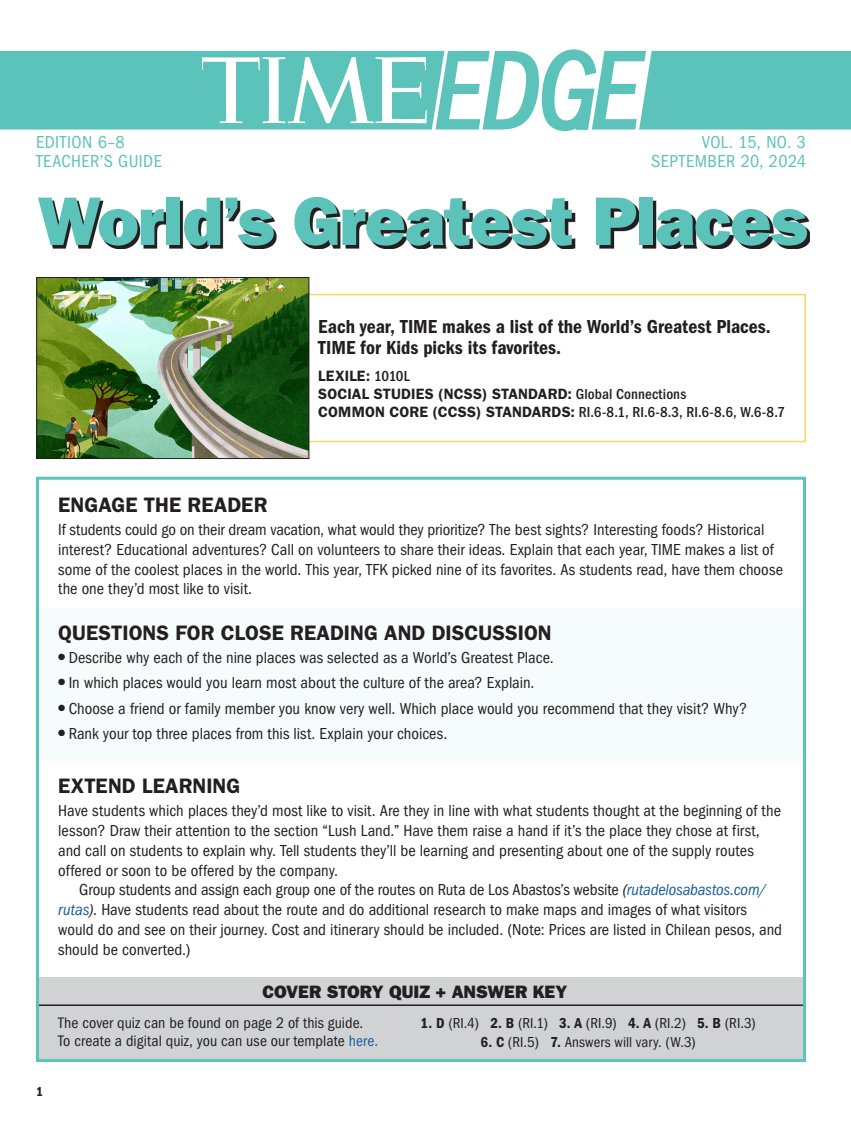
<style>
.page{position:relative;width:851px;height:1134px;background:#fff}
.page>*{position:absolute;margin:0;border:0;box-sizing:border-box;transform-origin:0 0}
.P1_Headline{font:69px "ITC Franklin Gothic Std Hvy";letter-spacing:-.02em;color:#5bc3b9}
.P1_box_heds{font:600 21px "ITC Franklin Gothic Std";color:#231f20}
.p1_subhed{font:19.5px/21px "ITC Franklin Gothic Std Dm Cd";color:#231f20}
.p1_VOL_DATE{font:condensed 18px "ITC Franklin Gothic Std";letter-spacing:.02em;color:#5bc3b9}
.P1_answer_key_hed{font:18px "ITC Franklin Gothic Std Hvy";letter-spacing:-.005em;color:#231f20}
.P1_Edition{font:condensed 18px "ITC Franklin Gothic Std";letter-spacing:.025em;color:#5bc3b9}
.p2_CLOSING_ACTIVITY_text{font:condensed 16.5px/19.8px "ITC Franklin Gothic Std";color:#231f20}
.p2_BEFORE_READING_text{font:condensed 16.5px/19.8px "ITC Franklin Gothic Std";color:#231f20}
.p1_answer_key_text{font:condensed 15.75px/18px "ITC Franklin Gothic Std";color:#231f20}
.P1_answer_key_text{font:condensed 15px "ITC Franklin Gothic Std";letter-spacing:.005em;color:#231f20}
.P1_key_standards{font:500 condensed 15px "ITC Franklin Gothic Std";color:#231f20}
.P1_key_standards-2{font:600 15px "ITC Franklin Gothic Std";letter-spacing:.01em;color:#231f20}
.folio_left{font:13.5px "ITC Franklin Gothic Std Dm Cd";color:#231f20}
.s1{font-weight:500;font-stretch:condensed}
.s2{font-weight:600;font-stretch:normal}
.s3{font-style:italic}
.s4{font-style:italic;color:#175d9e}
.s5{color:#175d9e}
.s6{font-family:"ITC Franklin Gothic Std Dm Cd";font-stretch:normal}
</style>
<div class="page">
<div style="left:36px;top:608px;width:770px;height:152px;background:#f6fbfb"></div>
<div style="left:243px;top:294px;width:563px;height:148px;border:2px solid #fadb58"></div>
<img style="left:38px;top:279px;width:269px;height:178px">
<div style="left:36px;top:277px;width:273px;height:182px;border:1px solid #231f20"></div>
<div style="left:36px;top:977px;width:770px;height:85px;background:#d1d2d4"></div>
<hr style="left:36px;top:1004px;width:770px;height:2px;background:#231f20">
<div style="left:36px;top:477px;width:770px;height:585px;border:3px solid #5bc3b9"></div>
<svg style="left:0;top:49px;width:850px;height:82px"></svg>
<svg style="left:41px;top:200px;width:769px;height:49px"></svg>
<p class="P1_Edition" style="left:36px;top:132px;width:90px">EDITION 6–8</p>
<p class="P1_Edition" style="left:36px;top:151px;width:127px">TEACHER’S GUIDE</p>
<p class="p1_VOL_DATE" style="left:701px;top:132px;width:106px">VOL. 15, NO. 3</p>
<p class="p1_VOL_DATE" style="left:651px;top:151px;width:156px">SEPTEMBER 20, 2024</p>
<p class="P1_Headline" style="left:37px;top:181px;width:771px">World’s Greatest Places</p>
<p class="p1_subhed" style="left:318px;top:316px;width:454px">Each year, TIME makes a list of the World’s Greatest Places.<br>TIME for Kids picks its favorites.</p>
<p class="P1_key_standards-2" style="left:318px;top:367px;width:93px">LEXILE: <span class="s1">1010L</span></p>
<p class="P1_key_standards-2" style="left:318px;top:385px;width:369px">SOCIAL STUDIES (NCSS) STANDARD: <span class="s1">Global Connections</span></p>
<p class="P1_key_standards" style="left:318px;top:403px;width:468px"><span class="s2">COMMON CORE (CCSS) STANDARDS:</span> RI.6-8.1, RI.6-8.3, RI.6-8.6, W.6-8.7</p>
<p class="P1_box_heds" style="left:58px;top:493px;width:211px">ENGAGE THE READER</p>
<p class="p2_BEFORE_READING_text" style="left:58px;top:520px;width:726px">If students could go on their dream vacation, what would they prioritize? The best sights? Interesting foods? Historical interest? Educational adventures? Call on volunteers to share their ideas. Explain that each year, TIME makes a list of some of the coolest places in the world. This year, TFK picked nine of its favorites. As students read, have them choose the one they’d most like to visit.</p>
<p class="P1_box_heds" style="left:58px;top:621px;width:495px">QUESTIONS FOR CLOSE READING AND DISCUSSION</p>
<p class="p2_BEFORE_READING_text" style="left:58px;top:648px;width:497px">● Describe why each of the nine places was selected as a World’s Greatest Place.</p>
<p class="p2_BEFORE_READING_text" style="left:58px;top:673px;width:478px">● In which places would you learn most about the culture of the area? Explain.</p>
<p class="p2_BEFORE_READING_text" style="left:58px;top:699px;width:690px">● Choose a friend or family member you know very well. Which place would you recommend that they visit? Why?</p>
<p class="p2_BEFORE_READING_text" style="left:58px;top:724px;width:390px">● Rank your top three places from this list. Explain your choices.</p>
<p class="P1_box_heds" style="left:58px;top:774px;width:184px">EXTEND LEARNING</p>
<p class="p2_CLOSING_ACTIVITY_text" style="left:58px;top:801px;width:724px">Have students which places they’d most like to visit. Are they in line with what students thought at the beginning of the lesson? Draw their attention to the section “Lush Land.” Have them raise a hand if it’s the place they chose at first, and call on students to explain why. Tell students they’ll be learning and presenting about one of the supply routes offered or soon to be offered by the company.</p>
<p class="p2_CLOSING_ACTIVITY_text" style="left:58px;top:880px;width:725px;text-indent:21px">Group students and assign each group one of the routes on Ruta de Los Abastos’s website <span class="s3">(</span><span class="s4">rutadelosabastos.com/ rutas</span><span class="s3">)</span>. Have students read about the route and do additional research to make maps and images of what visitors would do and see on their journey. Cost and itinerary should be included. (Note: Prices are listed in Chilean pesos, and should be converted.)</p>
<p class="P1_answer_key_hed" style="left:262px;top:981px;width:306px">COVER STORY QUIZ + ANSWER KEY</p>
<p class="folio_left" style="left:36px;top:1084px;width:8px">1</p>
<p class="p1_answer_key_text" style="left:58px;top:1014px;width:321px">The cover quiz can be found on page 2 of this guide.<br>To create a digital quiz, you can use our template <span class="s5">here.</span></p>
<p class="P1_answer_key_text" style="left:420px;top:1014px;width:336px"><span class="s6">1. D</span> (RI.4) <span class="s6">2. B</span> (RI.1) <span class="s6">3. A</span> (RI.9) <span class="s6">4. A</span> (RI.2) <span class="s6">5. B</span> (RI.3)</p>
<p class="P1_answer_key_text" style="left:480px;top:1034px;width:217px"><span class="s6">6. C</span> (RI.5) <span class="s6">7.</span> Answers will vary. (W.3)</p>
</div>
